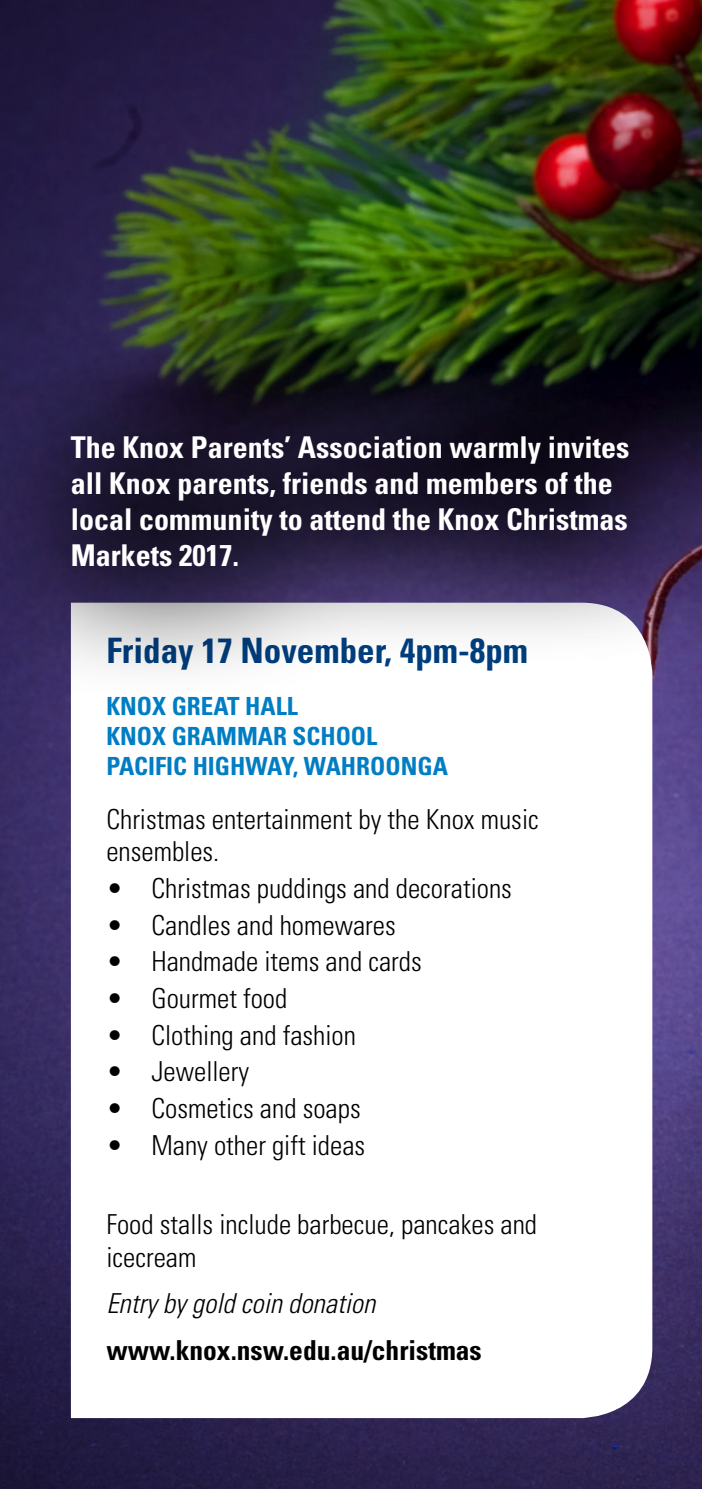
<style>
.page{position:relative;width:702px;height:1489px;background:#fff}
.page>*{position:absolute;margin:0;border:0;box-sizing:border-box;transform-origin:0 0}
.t1{font:700 condensed 35px "Univers LT Std";color:#003e7e}
.t2{font:700 condensed 30px/36px "Univers LT Std";color:#fff}
.t3{font:300 condensed 27.5px/32.5px "Univers LT Std";color:#000}
.t4{font:700 condensed 27.5px "Univers LT Std";color:#000}
.t5{font:italic 300 condensed 27.5px "Univers LT Std";color:#000}
.t6{font:700 condensed 25px/30px "Univers LT Std";color:#007dc3}
</style>
<div class="page">
<img style="left:0;top:0;width:702px;height:1488px">
<svg style="left:71px;top:702px;width:581px;height:715px"></svg>
<div style="left:0;top:327px;width:702px;height:375px;background:#000;opacity:.75"></div>
<p class="t2" style="left:71px;top:429px;width:560px">The Knox Parents’ Association warmly invites all Knox parents, friends and members of the local community to attend the Knox Christmas Markets 2017.</p>
<p class="t1" style="left:106px;top:629px;width:423px">Friday 17 November, 4pm-8pm</p>
<p class="t6" style="left:106px;top:690px;width:343px">KNOX GREAT HALL<br>KNOX GRAMMAR SCHOOL<br>PACIFIC HIGHWAY, WAHROONGA</p>
<p class="t3" style="left:106px;top:802px;width:434px">Christmas entertainment by the Knox music ensembles.</p>
<p class="t3" style="left:106px;top:871px;width:407px">• Christmas puddings and decorations</p>
<p class="t3" style="left:106px;top:908px;width:291px">• Candles and homewares</p>
<p class="t3" style="left:106px;top:945px;width:317px">• Handmade items and cards</p>
<p class="t3" style="left:106px;top:981px;width:182px">• Gourmet food</p>
<p class="t3" style="left:106px;top:1018px;width:251px">• Clothing and fashion</p>
<p class="t3" style="left:106px;top:1055px;width:144px">• Jewellery</p>
<p class="t3" style="left:106px;top:1092px;width:256px">• Cosmetics and soaps</p>
<p class="t3" style="left:106px;top:1128px;width:260px">• Many other gift ideas</p>
<p class="t3" style="left:106px;top:1207px;width:432px">Food stalls include barbecue, pancakes and icecream</p>
<p class="t5" style="left:106px;top:1286px;width:270px">Entry by gold coin donation</p>
<p class="t4" style="left:106px;top:1333px;width:377px">www.knox.nsw.edu.au/christmas</p>
</div>
